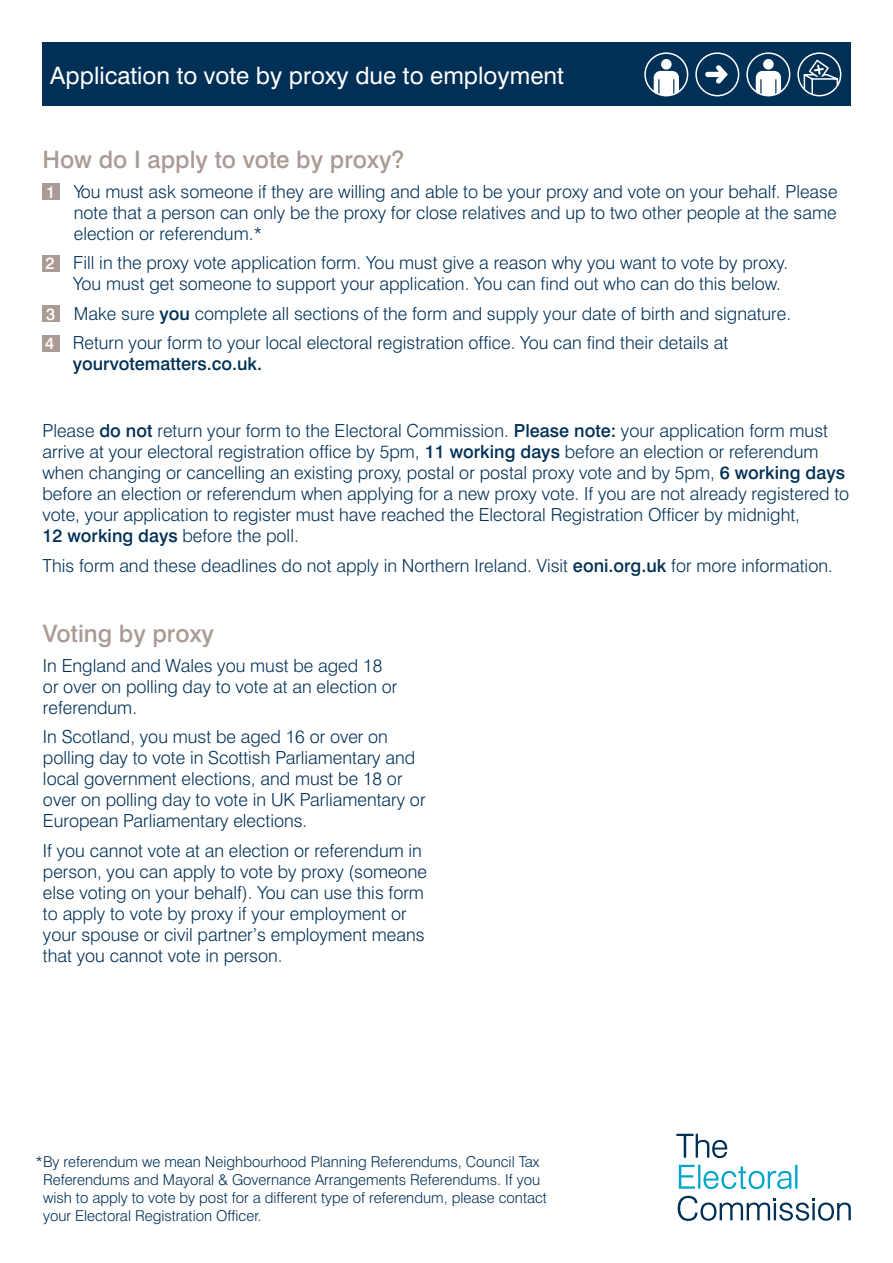
<style>
.page{position:relative;width:893px;height:1263px;background:#fff}
.page>*{position:absolute;margin:0;border:0;box-sizing:border-box;transform-origin:0 0}
.t1{font:24px "Swiss 721 BT";color:#fff}
.t2{font:500 24px "Swiss 721 BT";color:#aa9b94}
.t3{font:300 18px/21px "Swiss 721 BT";color:#003056}
.t4{font:500 18px "Swiss 721 BT";color:#003056}
.t5{font:300 15px/18px "Swiss 721 BT";color:#003056}
.s1{font-weight:500;font-size:16.5px;color:#fff}
.s2{font-weight:500}
</style>
<div class="page">
<div style="left:42px;top:183px;width:18px;height:17px;background:#aa9b94"></div>
<div style="left:42px;top:255px;width:18px;height:17px;background:#aa9b94"></div>
<div style="left:42px;top:305px;width:18px;height:17px;background:#aa9b94"></div>
<div style="left:42px;top:335px;width:18px;height:17px;background:#aa9b94"></div>
<div style="left:42px;top:43px;width:808px;height:63px;background:#003056"></div>
<svg style="left:644px;top:52px;width:197px;height:44px"></svg>
<svg style="left:679px;top:1165px;width:16px;height:24px"></svg>
<hr style="left:698px;top:1165px;width:2px;height:24px;background:#00a5cc">
<hr style="left:795px;top:1165px;width:2px;height:24px;background:#00a5cc">
<svg style="left:703px;top:1166px;width:88px;height:23px"></svg>
<svg style="left:678px;top:1196px;width:173px;height:25px"></svg>
<svg style="left:676px;top:1134px;width:51px;height:24px"></svg>
<h1 class="t1" style="left:50px;top:60px;width:515px">Application to vote by proxy due to employment</h1>
<h1 class="t2" style="left:43px;top:145px;width:363px">How do I apply to vote by proxy?</h1>
<p class="t3" style="left:74px;top:181px;width:765px;text-align:justify;text-indent:-28px"><span class="s1">1</span> You must ask someone if they are willing and able to be your proxy and vote on your behalf. Please note that a person can only be the proxy for close relatives and up to two other people at the same election or referendum.*</p>
<p class="t3" style="left:73px;top:252px;width:717px;text-indent:-28px"><span class="s1">2</span> Fill in the proxy vote application form. You must give a reason why you want to vote by proxy.<br>You must get someone to support your application. You can find out who can do this below.</p>
<p class="t3" style="left:45px;top:298px;width:747px;line-height:29.5px"><span class="s1">3</span> Make sure <span class="s2">you</span> complete all sections of the form and supply your date of birth and signature.<br><span class="s1">4</span> Return your form to your local electoral registration office. You can find their details at</p>
<p class="t4" style="left:73px;top:353px;width:191px">yourvotematters.co.uk.</p>
<p class="t3" style="left:43px;top:420px;width:808px">Please <span class="s2">do not</span> return your form to the Electoral Commission. <span class="s2">Please note:</span> your application form must arrive at your electoral registration office by 5pm, <span class="s2">11 working days</span> before an election or referendum when changing or cancelling an existing proxy, postal or postal proxy vote and by 5pm, <span class="s2">6 working days </span>before an election or referendum when applying for a new proxy vote. If you are not already registered to vote, your application to register must have reached the Electoral Registration Officer by midnight,<br><span class="s2">12 working days</span> before the poll.</p>
<p class="t3" style="left:43px;top:555px;width:792px">This form and these deadlines do not apply in Northern Ireland. Visit <span class="s2">eoni.org.uk</span> for more information.</p>
<h1 class="t2" style="left:43px;top:619px;width:173px">Voting by proxy</h1>
<p class="t3" style="left:43px;top:655px;width:356px">In England and Wales you must be aged 18 or over on polling day to vote at an election or referendum.</p>
<p class="t3" style="left:43px;top:726px;width:384px">In Scotland, you must be aged 16 or over on polling day to vote in Scottish Parliamentary and local government elections, and must be 18 or over on polling day to vote in UK Parliamentary or European Parliamentary elections.</p>
<p class="t3" style="left:43px;top:840px;width:385px">If you cannot vote at an election or referendum in person, you can apply to vote by proxy (someone else voting on your behalf). You can use this form to apply to vote by proxy if your employment or your spouse or civil partner’s employment means that you cannot vote in person.</p>
<p class="t5" style="left:43px;top:1152px;width:505px;text-indent:-8px">*By referendum we mean Neighbourhood Planning Referendums, Council Tax Referendums and Mayoral &amp; Governance Arrangements Referendums. If you wish to apply to vote by post for a different type of referendum, please contact your Electoral Registration Officer.</p>
</div>
